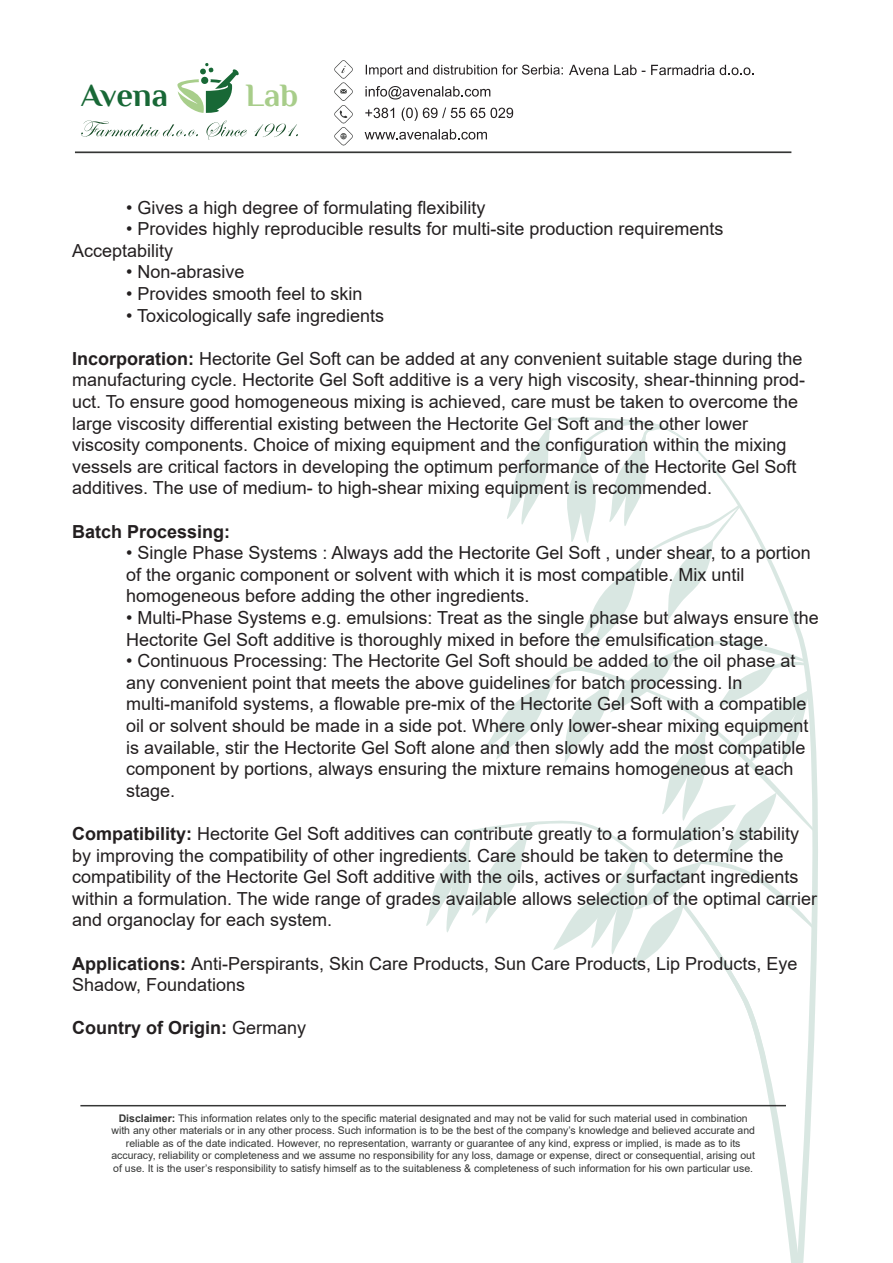
<style>
.page{position:relative;width:893px;height:1263px;background:#fff}
.page>*{position:absolute;margin:0;border:0;box-sizing:border-box;transform-origin:0 0}
.t1{font:700 32.55px "Philosopher";letter-spacing:-.005em;color:#186836}
.t2{font:700 32.55px "Philosopher";color:#a8cd8a}
.t3{font:18px/21.6px "Arial";color:#231f20}
.t4{font:700 18px "Arial";color:#231f20}
.t5{font:10.5px/12.6px "Arial";color:#353635;text-align:center}
.s1{font-weight:700}
.s2{font-weight:400}
</style>
<div class="page">
<svg style="left:799px;top:752px;width:19px;height:511px"></svg>
<svg style="left:467px;top:973px;width:332px;height:290px"></svg>
<svg style="left:426px;top:418px;width:387px;height:555px"></svg>
<hr style="left:80px;top:1105px;width:706px;height:1px;background:#353635">
<hr style="left:75px;top:151px;width:716px;height:2px;background:#353635">
<svg style="left:569px;top:65px;width:76px;height:10px"></svg>
<svg style="left:651px;top:65px;width:103px;height:10px"></svg>
<svg style="left:365px;top:86px;width:125px;height:13px"></svg>
<svg style="left:365px;top:108px;width:29px;height:10px"></svg>
<svg style="left:402px;top:108px;width:63px;height:13px"></svg>
<svg style="left:471px;top:108px;width:42px;height:10px"></svg>
<svg style="left:365px;top:129px;width:122px;height:11px"></svg>
<svg style="left:177px;top:63px;width:62px;height:50px"></svg>
<svg style="left:366px;top:65px;width:197px;height:12px"></svg>
<svg style="left:334px;top:60px;width:19px;height:85px"></svg>
<svg style="left:81px;top:120px;width:117px;height:17px"></svg>
<svg style="left:206px;top:121px;width:41px;height:19px"></svg>
<svg style="left:254px;top:124px;width:44px;height:13px"></svg>
<h1 class="t1" style="left:81px;top:77px;width:88px">Avena</h1>
<h1 class="t2" style="left:246px;top:77px;width:54px">Lab</h1>
<p class="t3" style="left:126px;top:196px;width:361px">• Gives a high degree of formulating flexibility</p>
<p class="t3" style="left:72px;top:218px;width:653px;text-indent:54px">• Provides highly reproducible results for multi-site production requirements<br>Acceptability</p>
<p class="t3" style="left:126px;top:261px;width:120px">• Non-abrasive</p>
<p class="t3" style="left:126px;top:283px;width:238px">• Provides smooth feel to skin</p>
<p class="t3" style="left:126px;top:304px;width:260px">• Toxicologically safe ingredients</p>
<p class="t3" style="left:72px;top:347px;width:734px"><span class="s1">Incorporation:</span> Hectorite Gel Soft can be added at any convenient suitable stage during the manufacturing cycle. Hectorite Gel Soft additive is a very high viscosity, shear-thinning prod&shy;uct. To ensure good homogeneous mixing is achieved, care must be taken to overcome the large viscosity differential existing between the Hectorite Gel Soft and the other lower viscosity components. Choice of mixing equipment and the configuration within the mixing vessels are critical factors in developing the optimum performance of the Hectorite Gel Soft additives. The use of medium- to high-shear mixing equipment is recommended.</p>
<p class="t4" style="left:72px;top:518px;width:160px">Batch Processing:</p>
<p class="t3" style="left:126px;top:542px;width:686px">• Single Phase Systems : Always add the Hectorite Gel Soft , under shear, to a portion of the organic component or solvent with which it is most compatible. Mix until homogeneous before adding the other ingredients.</p>
<p class="t3" style="left:126px;top:607px;width:694px">• Multi-Phase Systems e.g. emulsions: Treat as the single phase but always ensure the<br>Hectorite Gel Soft additive is thoroughly mixed in before the emulsification stage.</p>
<p class="t3" style="left:126px;top:650px;width:684px">• Continuous Processing: The Hectorite Gel Soft should be added to the oil phase at any convenient point that meets the above guidelines for batch processing. In multi-manifold systems, a flowable pre-mix of the Hectorite Gel Soft with a compatible oil or solvent should be made in a side pot. Where only lower-shear mixing equipment is available, stir the Hectorite Gel Soft alone and then slowly add the most compatible component by portions, always ensuring the mixture remains homogeneous at each stage.</p>
<p class="t3" style="left:72px;top:823px;width:747px"><span class="s1">Compatibility:</span> Hectorite Gel Soft additives can contribute greatly to a formulation’s stability by improving the compatibility of other ingredients. Care should be taken to determine the compatibility of the Hectorite Gel Soft additive with the oils, actives or surfactant ingredients within a formulation. The wide range of grades available allows selection of the optimal carrier and organoclay for each system.</p>
<p class="t3" style="left:72px;top:952px;width:727px"><span class="s1">Applications:</span> Anti-Perspirants, Skin Care Products, Sun Care Products, Lip Products, Eye<br>Shadow, Foundations</p>
<p class="t4" style="left:72px;top:1015px;width:235px">Country of Origin: <span class="s2">Germany</span></p>
<p class="t5" style="left:111px;top:1111px;width:645px"><span class="s1">Disclaimer:</span> This information relates only to the specific material designated and may not be valid for such material used in combination with any other materials or in any other process. Such information is to be the best of the company’s knowledge and believed accurate and reliable as of the date indicated. However, no representation, warranty or guarantee of any kind, express or implied, is made as to its accuracy, reliability or completeness and we assume no responsibility for any loss, damage or expense, direct or consequential, arising out of use. It is the user’s responsibility to satisfy himself as to the suitableness &amp; completeness of such information for his own particular use.</p>
</div>
